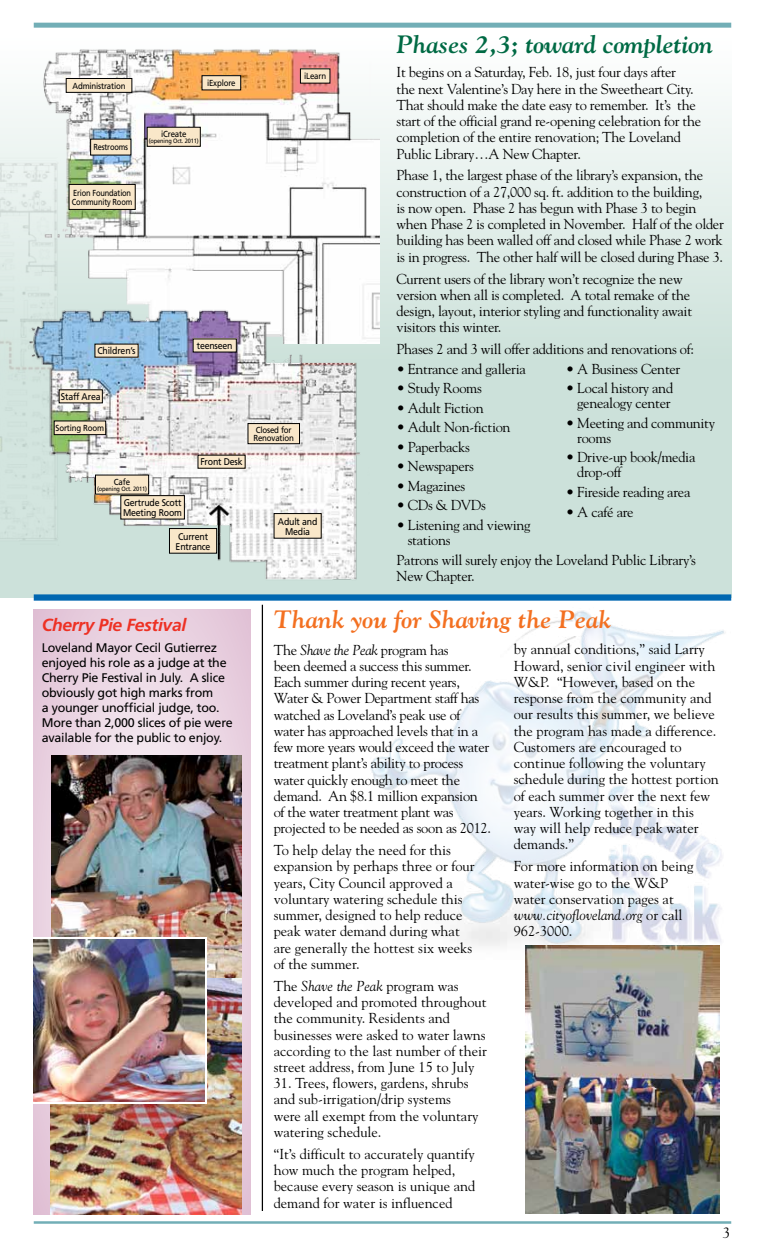
<style>
.page{position:relative;width:765px;height:1260px;background:#fff}
.page>*{position:absolute;margin:0;border:0;box-sizing:border-box;transform-origin:0 0}
.t1{font:italic 700 25px "Goudy";letter-spacing:-.01em;color:#006a44}
.t2{font:italic 700 25px "Goudy";color:#f37021}
.t3{font:italic 700 17.5px "Frutiger";letter-spacing:-.02em;color:#ee3124}
.t4{font:15px "Goudy";color:#000}
.t5{font:14.38px/16.2px "Goudy";letter-spacing:-.02em;color:#000}
.t6{font:14.38px/16.2px "Goudy";color:#000}
.t7{font:12.5px/15px "Frutiger";letter-spacing:-.02em;color:#000}
.t8{font:9.75px/9.8px "Frutiger";letter-spacing:-.02em;color:#000;scale:.9 1}
.t9{font:8.75px/8.8px "Frutiger";letter-spacing:-.02em;color:#000;scale:.9 1}
.t10{font:8.75px/8.8px "Frutiger";letter-spacing:-.02em;color:#000;scale:.85 1}
.t11{font:6.25px "Frutiger";letter-spacing:-.02em;color:#000;scale:.9 1}
.s1{font-style:italic}
</style>
<div class="page">
<img style="left:370px;top:600px;width:362px;height:397px">
<div style="left:0;top:351px;width:731px;height:247px;background:#cce1da"></div>
<div style="left:0;top:34px;width:731px;height:328px;background:linear-gradient(to bottom,#fff,#cce1da)"></div>
<img style="left:0;top:63px;width:35px;height:477px">
<svg style="left:34px;top:610px;width:217px;height:604px;background:#e7d0de"></svg>
<div style="left:34px;top:23px;width:697px;height:5px;background:#72aeb6"></div>
<hr style="left:34px;top:1221px;width:697px;height:3px;background:#72aeb6">
<div style="left:34px;top:594px;width:697px;height:7px;background:#0067b1"></div>
<hr style="left:262px;top:605px;width:1px;height:606px;background:#000">
<img style="left:525px;top:946px;width:194px;height:268px">
<img style="left:51px;top:977px;width:190px;height:237px">
<img style="left:52px;top:756px;width:190px;height:221px">
<svg style="left:33px;top:938px;width:174px;height:166px"></svg>
<img style="left:34px;top:940px;width:170px;height:162px">
<img style="left:35px;top:48px;width:345px;height:295px">
<img style="left:30px;top:308px;width:340px;height:272px">
<div style="left:202px;top:76px;width:39px;height:14px;background:#f9e7c9"></div>
<div style="left:202px;top:75px;width:39px;height:15px;border:1px solid #000"></div>
<div style="left:147px;top:127px;width:53px;height:19px;background:#f9e7c9"></div>
<div style="left:147px;top:127px;width:54px;height:20px;border:1px solid #000"></div>
<div style="left:95px;top:475px;width:54px;height:19px;background:#f9e7c9"></div>
<div style="left:66px;top:78px;width:66px;height:14px;background:#f9e7c9"></div>
<div style="left:66px;top:78px;width:66px;height:15px;border:1px solid #000"></div>
<div style="left:95px;top:344px;width:43px;height:13px;background:#f9e7c9"></div>
<div style="left:59px;top:390px;width:43px;height:13px;background:#f9e7c9"></div>
<div style="left:54px;top:421px;width:52px;height:14px;background:#f9e7c9"></div>
<div style="left:54px;top:421px;width:52px;height:14px;border:1px solid #000"></div>
<div style="left:248px;top:424px;width:52px;height:20px;background:#f9e7c9"></div>
<div style="left:248px;top:423px;width:52px;height:21px;border:1px solid #000"></div>
<div style="left:193px;top:339px;width:43px;height:13px;background:#f9e7c9"></div>
<div style="left:300px;top:69px;width:30px;height:14px;background:#f9e7c9"></div>
<div style="left:69px;top:184px;width:66px;height:25px;background:#f9e7c9"></div>
<div style="left:69px;top:184px;width:67px;height:26px;border:1px solid #000"></div>
<div style="left:91px;top:139px;width:40px;height:16px;background:#f9e7c9"></div>
<div style="left:198px;top:455px;width:47px;height:13px;background:#f9e7c9"></div>
<div style="left:274px;top:514px;width:47px;height:24px;background:#f9e7c9"></div>
<div style="left:274px;top:513px;width:48px;height:26px;border:1px solid #000"></div>
<div style="left:169px;top:529px;width:48px;height:24px;background:#f9e7c9"></div>
<div style="left:169px;top:528px;width:48px;height:25px;border:1px solid #000"></div>
<div style="left:121px;top:496px;width:63px;height:23px;background:#f9e7c9"></div>
<div style="left:121px;top:495px;width:64px;height:24px;border:1px solid #000"></div>
<p class="t9" style="left:72px;top:81px;width:60px">Administration</p>
<p class="t10" style="left:93px;top:143px;width:42px">Restrooms</p>
<p class="t10" style="left:72px;top:188px;width:73px">Erion Foundation<br>Community Room</p>
<p class="t9" style="left:207px;top:79px;width:33px">iExplore</p>
<p class="t9" style="left:161px;top:130px;width:30px">iCreate</p>
<p class="t11" style="left:149px;top:137px;width:57px">(opening Oct. 2011)</p>
<p class="t9" style="left:304px;top:72px;width:26px">iLearn</p>
<p class="t8" style="left:197px;top:341px;width:41px">teenseen</p>
<p class="t8" style="left:97px;top:346px;width:44px">Children’s</p>
<p class="t8" style="left:61px;top:392px;width:46px">Staff Area</p>
<p class="t9" style="left:56px;top:424px;width:55px">Sorting Room</p>
<p class="t9" style="left:253px;top:425px;width:47px">Closed for<br>Renovation</p>
<p class="t9" style="left:114px;top:477px;width:19px">Cafe</p>
<p class="t11" style="left:97px;top:485px;width:57px">(opening Oct. 2011)</p>
<p class="t8" style="left:200px;top:457px;width:48px">Front Desk</p>
<p class="t8" style="left:123px;top:498px;width:67px">Gertrude Scott<br>Meeting Room</p>
<p class="t8" style="left:176px;top:531px;width:40px">Current<br>Entrance</p>
<p class="t8" style="left:278px;top:516px;width:45px;text-align:center">Adult and<br>Media</p>
<h1 class="t1" style="left:397px;top:29px;width:318px">Phases 2,3; toward completion</h1>
<p class="t5" style="left:397px;top:64px;width:306px">It begins on a Saturday, Feb. 18, just four days after<br>the next Valentine’s Day here in the Sweetheart City.<br>That should make the date easy to remember. It’s the start of the official grand re-opening celebration for the completion of the entire renovation; The Loveland Public Library…A New Chapter.</p>
<p class="t5" style="left:397px;top:167px;width:329px">Phase 1, the largest phase of the library’s expansion, the construction of a 27,000 sq. ft. addition to the building,<br>is now open. Phase 2 has begun with Phase 3 to begin when Phase 2 is completed in November. Half of the older building has been walled off and closed while Phase 2 work is in progress. The other half will be closed during Phase 3.</p>
<p class="t5" style="left:397px;top:270px;width:297px">Current users of the library won’t recognize the new version when all is completed. A total remake of the design, layout, interior styling and functionality await visitors this winter.</p>
<p class="t5" style="left:397px;top:341px;width:299px">Phases 2 and 3 will offer additions and renovations of:</p>
<p class="t5" style="left:397px;top:360px;width:131px">• Entrance and galleria</p>
<p class="t5" style="left:397px;top:380px;width:87px">• Study Rooms</p>
<p class="t5" style="left:397px;top:399px;width:89px">• Adult Fiction</p>
<p class="t5" style="left:397px;top:419px;width:116px">• Adult Non-fiction</p>
<p class="t5" style="left:397px;top:438px;width:75px">• Paperbacks</p>
<p class="t5" style="left:397px;top:458px;width:79px">• Newspapers</p>
<p class="t5" style="left:397px;top:477px;width:70px">• Magazines</p>
<p class="t5" style="left:397px;top:497px;width:91px">• CDs &amp; DVDs</p>
<p class="t5" style="left:408px;top:517px;width:124px;line-height:15px;text-indent:-11px">• Listening and viewing stations</p>
<p class="t5" style="left:566px;top:360px;width:116px">• A Business Center</p>
<p class="t5" style="left:566px;top:381px;width:109px;line-height:15px;text-align:right">• Local history and genealogy center</p>
<p class="t5" style="left:577px;top:415px;width:139px;line-height:15px;text-indent:-11px">• Meeting and community rooms</p>
<p class="t5" style="left:577px;top:450px;width:120px;line-height:15px;text-indent:-11px">• Drive-up book/media drop-off</p>
<p class="t5" style="left:566px;top:483px;width:126px">• Fireside reading area</p>
<p class="t5" style="left:566px;top:503px;width:69px">• A café are</p>
<p class="t5" style="left:397px;top:551px;width:301px">Patrons will surely enjoy the Loveland Public Library’s<br>New Chapter.</p>
<p class="t3" style="left:42px;top:614px;width:146px">Cherry Pie Festival</p>
<p class="t7" style="left:42px;top:640px;width:193px">Loveland Mayor Cecil Gutierrez enjoyed his role as a judge at the<br>Cherry Pie Festival in July. A slice obviously got high marks from<br>a younger unofficial judge, too.<br>More than 2,000 slices of pie were available for the public to enjoy.</p>
<h1 class="t2" style="left:274px;top:604px;width:339px">Thank you for Shaving the Peak</h1>
<p class="t5" style="left:274px;top:641px;width:219px">The <span class="s1">Shave the Peak</span> program has<br>been deemed a success this summer.<br>Each summer during recent years, Water &amp; Power Department staff has watched as Loveland’s peak use of water has approached levels that in a few more years would exceed the water treatment plant’s ability to process water quickly enough to meet the demand. An $8.1 million expansion of the water treatment plant was projected to be needed as soon as 2012.</p>
<p class="t6" style="left:274px;top:842px;width:202px">To help delay the need for this expansion by perhaps three or four years, City Council approved a voluntary watering schedule this summer, designed to help reduce peak water demand during what are generally the hottest six weeks of the summer.</p>
<p class="t6" style="left:274px;top:977px;width:215px">The <span class="s1">Shave the Peak</span> program was developed and promoted throughout the community. Residents and businesses were asked to water lawns according to the last number of their street address, from June 15 to July</p>
<p class="t6" style="left:274px;top:1075px;width:206px">31. Trees, flowers, gardens, shrubs and sub-irrigation/drip systems were all exempt from the voluntary watering schedule.</p>
<p class="t6" style="left:274px;top:1145px;width:203px">“It’s difficult to accurately quantify how much the program helped, because every season is unique and demand for water is influenced</p>
<p class="t6" style="left:514px;top:641px;width:207px">by annual conditions,” said Larry<br>Howard, senior civil engineer with<br>W&amp;P. “However, based on the response from the community and our results this summer, we believe the program has made a difference.<br>Customers are encouraged to continue following the voluntary schedule during the hottest portion of each summer over the next few years. Working together in this way will help reduce peak water demands.”</p>
<p class="t6" style="left:514px;top:858px;width:181px">For more information on being water-wise go to the W&amp;P water conservation pages at <span class="s1">www.cityofloveland.org</span> or call<br>962-3000.</p>
<p class="t4" style="left:723px;top:1224px;width:9px">3</p>
</div>
